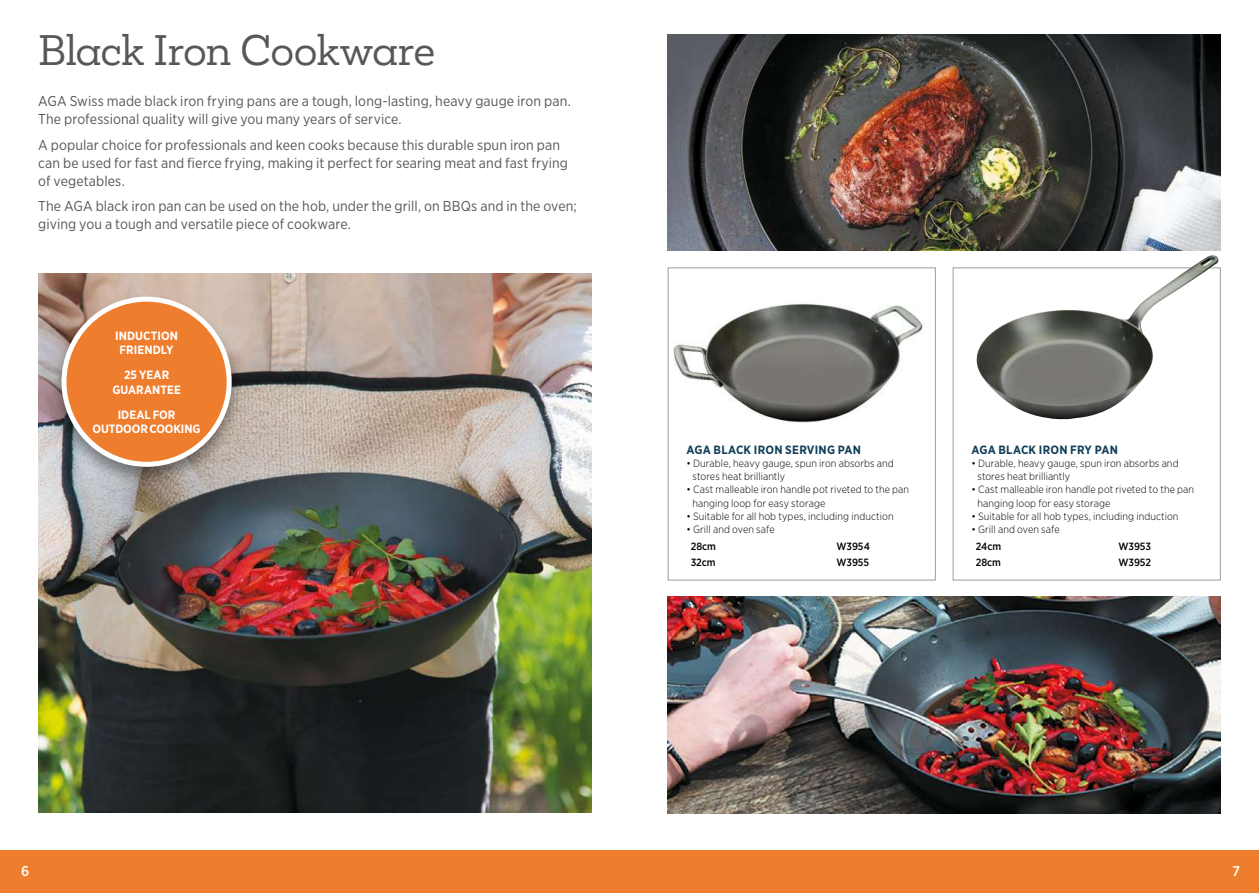
<style>
.page{position:relative;width:1259px;height:893px;background:#fff}
.page>*{position:absolute;margin:0;border:0;box-sizing:border-box;transform-origin:0 0}
.t1{font:39px "Mokoko";letter-spacing:-.02em;color:#575756}
.t2{font:14.25px/18px "Gotham Narrow";letter-spacing:.01em;color:#575756}
.t3{font:500 14.25px "Gotham Narrow";color:#fff}
.t4{font:700 12px/14.4px "Gotham Narrow";letter-spacing:.005em;color:#fff;text-align:center}
.t5{font:700 12px "Gotham Narrow";letter-spacing:.015em;color:#123f59}
.t6{font:300 10.5px/12.6px "Gotham Narrow";letter-spacing:.005em;color:#000}
.t7{font:500 10.5px "Gotham Narrow";letter-spacing:-.005em;color:#000}
</style>
<div class="page">
<div style="left:0;top:850px;width:629px;height:43px;background:#ef7d2e"></div>
<div style="left:629px;top:850px;width:630px;height:43px;background:#ef7d2e"></div>
<img style="left:668px;top:34px;width:552px;height:217px">
<img style="left:668px;top:597px;width:552px;height:217px">
<img style="left:38px;top:274px;width:553px;height:538px">
<div style="left:668px;top:267px;width:267px;height:313px;border:1px solid #9d9d9c"></div>
<img style="left:674px;top:303px;width:249px;height:120px">
<img style="left:974px;top:255px;width:245px;height:165px">
<div style="left:49px;top:293px;width:195px;height:195px;background:#000;opacity:.4"></div>
<div style="left:64px;top:299px;width:165px;height:165px;background:#ef7d2e;border-radius:50%"></div>
<div style="left:61px;top:297px;width:171px;height:170px;border:5px solid #fff;border-radius:50%"></div>
<h1 class="t1" style="left:38px;top:24px;width:398px">Black Iron Cookware</h1>
<p class="t2" style="left:38px;top:92px;width:534px">AGA Swiss made black iron frying pans are a tough, long-lasting, heavy gauge iron pan.<br>The professional quality will give you many years of service.</p>
<p class="t2" style="left:38px;top:136px;width:531px">A popular choice for professionals and keen cooks because this durable spun iron pan can be used for fast and fierce frying, making it perfect for searing meat and fast frying of vegetables.</p>
<p class="t2" style="left:38px;top:197px;width:540px">The AGA black iron pan can be used on the hob, under the grill, on BBQs and in the oven; giving you a tough and versatile piece of cookware.</p>
<p class="t4" style="left:115px;top:328px;width:64px">INDUCTION<br>FRIENDLY</p>
<p class="t4" style="left:112px;top:368px;width:70px">25 YEAR<br>GUARANTEE</p>
<p class="t4" style="left:93px;top:408px;width:109px">IDEAL FOR<br>OUTDOOR COOKING</p>
<p class="t5" style="left:686px;top:442px;width:176px">AGA BLACK IRON SERVING PAN</p>
<p class="t6" style="left:692px;top:457px;width:203px;text-indent:-6px">• Durable, heavy gauge, spun iron absorbs and stores heat brilliantly</p>
<p class="t6" style="left:692px;top:482px;width:218px;line-height:13.5px;text-indent:-6px">• Cast malleable iron handle pot riveted to the pan hanging loop for easy storage</p>
<p class="t6" style="left:686px;top:510px;width:209px">• Suitable for all hob types, including induction</p>
<p class="t6" style="left:686px;top:523px;width:90px">• Grill and oven safe</p>
<p class="t7" style="left:691px;top:539px;width:27px">28cm</p>
<p class="t7" style="left:836px;top:539px;width:35px">W3954</p>
<p class="t7" style="left:691px;top:555px;width:26px">32cm</p>
<p class="t7" style="left:836px;top:555px;width:34px">W3955</p>
<p class="t5" style="left:971px;top:442px;width:148px">AGA BLACK IRON FRY PAN</p>
<p class="t6" style="left:977px;top:457px;width:203px;text-indent:-6px">• Durable, heavy gauge, spun iron absorbs and stores heat brilliantly</p>
<p class="t6" style="left:977px;top:482px;width:218px;line-height:13.5px;text-indent:-6px">• Cast malleable iron handle pot riveted to the pan hanging loop for easy storage</p>
<p class="t6" style="left:971px;top:510px;width:209px">• Suitable for all hob types, including induction</p>
<p class="t6" style="left:971px;top:523px;width:90px">• Grill and oven safe</p>
<p class="t7" style="left:975px;top:539px;width:27px">24cm</p>
<p class="t7" style="left:1118px;top:539px;width:34px">W3953</p>
<p class="t7" style="left:975px;top:555px;width:27px">28cm</p>
<p class="t7" style="left:1118px;top:555px;width:34px">W3952</p>
<p class="t3" style="left:21px;top:862px;width:10px">6</p>
<p class="t3" style="left:1232px;top:862px;width:9px">7</p>
</div>
